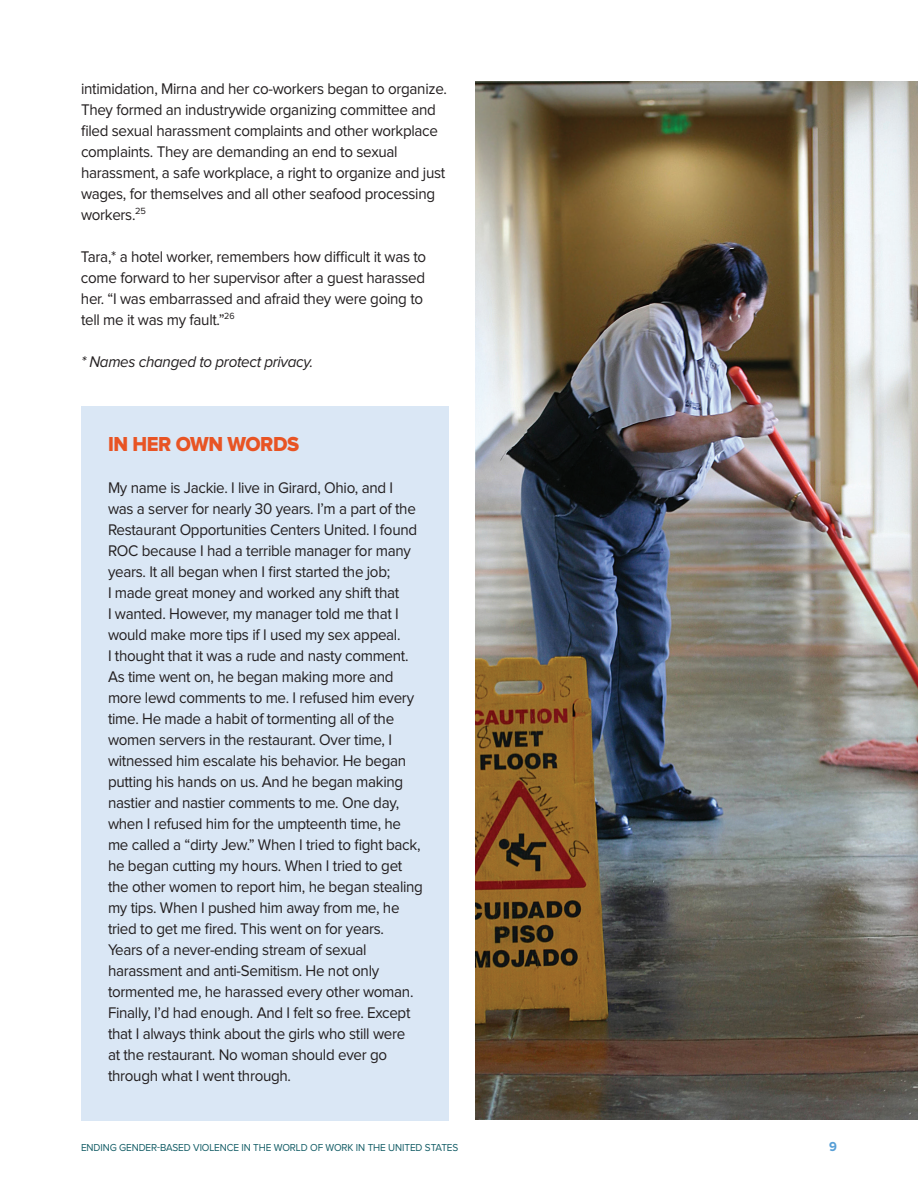
<style>
.page{position:relative;width:918px;height:1188px;background:#fff}
.page>*{position:absolute;margin:0;border:0;box-sizing:border-box;transform-origin:0 0}
.t1{font:21px "Proxima Nova Extrabld";letter-spacing:-.02em;color:#e85424;scale:.95 1}
.t2{font:15.9px/21px "Proxima Nova";letter-spacing:-.02em;color:#231f20;scale:.95 1}
.t3{font:italic 15.9px "Proxima Nova";letter-spacing:-.02em;color:#231f20;scale:.95 1}
.t4{font:700 13.5px "Proxima Nova";color:#589fd6;scale:.95 1}
.t5{font:10.5px "Proxima Nova";letter-spacing:-.01em;color:#145d66;scale:.95 1}
</style>
<div class="page">
<div style="left:81px;top:406px;width:368px;height:714px;background:#dae7f5"></div>
<img style="left:475px;top:81px;width:443px;height:1039px">
<p class="t2" style="left:81px;top:78px;width:387px">intimidation, Mirna and her co-workers began to organize.<br>They formed an industrywide organizing committee and filed sexual harassment complaints and other workplace complaints. They are demanding an end to sexual harassment, a safe workplace, a right to organize and just wages, for themselves and all other seafood processing workers.<sup>25</sup></p>
<p class="t2" style="left:81px;top:246px;width:365px">Tara,* a hotel worker, remembers how difficult it was to come forward to her supervisor after a guest harassed her. “I was embarrassed and afraid they were going to tell me it was my fault.”<sup>26</sup></p>
<p class="t3" style="left:81px;top:352px;width:246px">* Names changed to protect privacy.</p>
<h1 class="t1" style="left:108px;top:431px;width:203px">IN HER OWN WORDS</h1>
<p class="t2" style="left:108px;top:477px;width:333px">My name is Jackie. I live in Girard, Ohio, and I<br>was a server for nearly 30 years. I’m a part of the Restaurant Opportunities Centers United. I found ROC because I had a terrible manager for many years. It all began when I first started the job;<br>I made great money and worked any shift that<br>I wanted. However, my manager told me that I would make more tips if I used my sex appeal.<br>I thought that it was a rude and nasty comment.<br>As time went on, he began making more and more lewd comments to me. I refused him every time. He made a habit of tormenting all of the women servers in the restaurant. Over time, I witnessed him escalate his behavior. He began putting his hands on us. And he began making nastier and nastier comments to me. One day, when I refused him for the umpteenth time, he me called a “dirty Jew.” When I tried to fight back, he began cutting my hours. When I tried to get the other women to report him, he began stealing my tips. When I pushed him away from me, he tried to get me fired. This went on for years.<br>Years of a never-ending stream of sexual harassment and anti-Semitism. He not only tormented me, he harassed every other woman.<br>Finally, I’d had enough. And I felt so free. Except that I always think about the girls who still were<br>at the restaurant. No woman should ever go through what I went through.</p>
<p class="t5" style="left:81px;top:1142px;width:399px">ENDING GENDER-BASED VIOLENCE IN THE WORLD OF WORK IN THE UNITED STATES</p>
<p class="t4" style="left:829px;top:1139px;width:10px">9</p>
</div>
